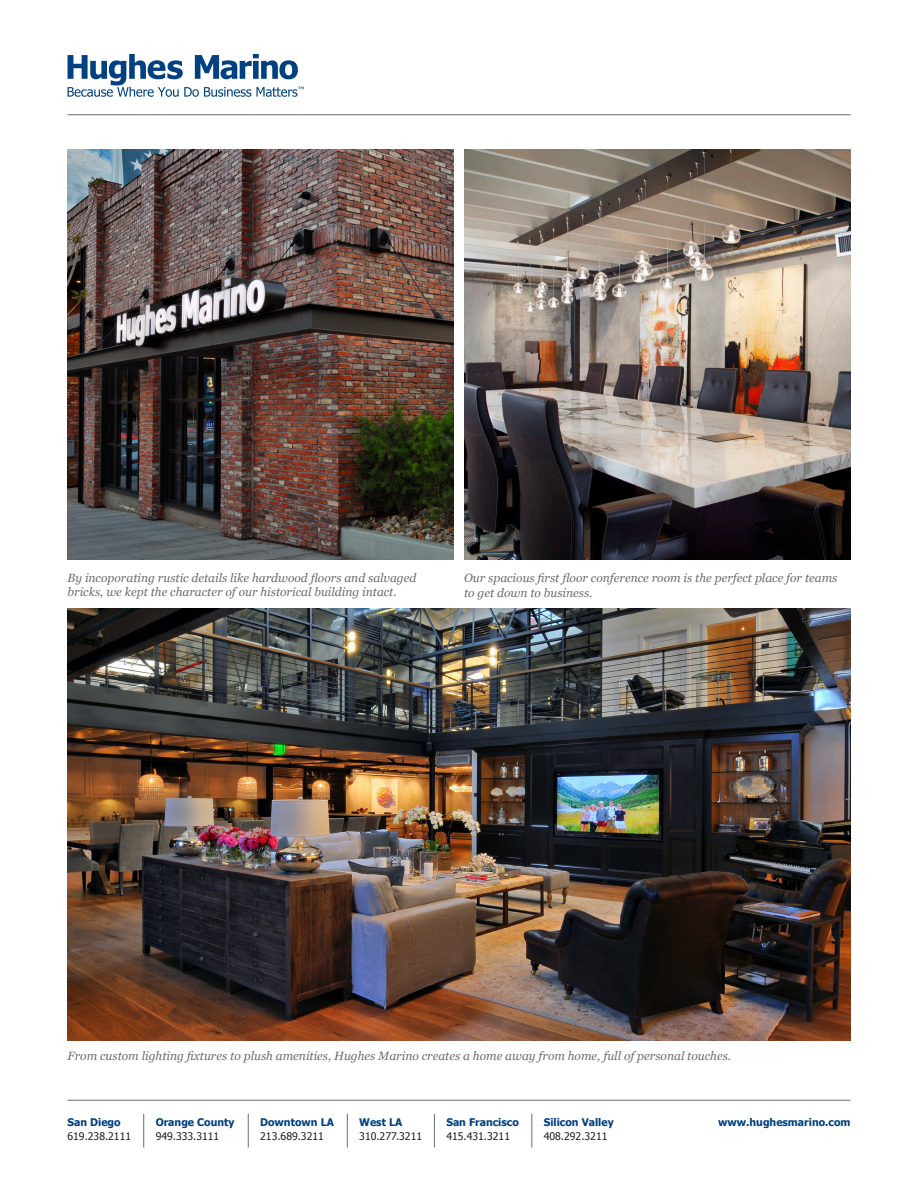
<style>
.page{position:relative;width:918px;height:1188px;background:#fff}
.page>*{position:absolute;margin:0;border:0;box-sizing:border-box;transform-origin:0 0}
.Photo_Caption{font:italic 12px/14.4px "Georgia";color:#6c6d70}
.t1{font:700 10.5px "Tahoma";color:#014181}
.t2{font:10.5px "Tahoma";color:#231f20}
</style>
<div class="page">
<hr style="left:68px;top:1100px;width:782px;height:1px;background:#6c6d70">
<hr style="left:143px;top:1114px;width:1px;height:34px;background:#6c6d70">
<hr style="left:248px;top:1114px;width:1px;height:34px;background:#6c6d70">
<hr style="left:347px;top:1114px;width:1px;height:34px;background:#6c6d70">
<hr style="left:434px;top:1114px;width:1px;height:34px;background:#6c6d70">
<hr style="left:532px;top:1114px;width:1px;height:34px;background:#6c6d70">
<svg style="left:68px;top:54px;width:236px;height:43px"></svg>
<hr style="left:68px;top:114px;width:782px;height:1px;background:#6c6d70">
<img style="left:67px;top:609px;width:784px;height:432px">
<img style="left:67px;top:150px;width:387px;height:409px">
<img style="left:464px;top:150px;width:387px;height:409px">
<p class="Photo_Caption" style="left:68px;top:570px;width:350px">By incoporating rustic details like hardwood floors and salvaged bricks, we kept the character of our historical building intact.</p>
<p class="Photo_Caption" style="left:464px;top:570px;width:375px">Our spacious first floor conference room is the perfect place for teams to get down to business.</p>
<p class="Photo_Caption" style="left:68px;top:1048px;width:665px">From custom lighting fixtures to plush amenities, Hughes Marino creates a home away from home, full of personal touches.</p>
<p class="t1" style="left:68px;top:1115px;width:55px">San Diego</p>
<p class="t2" style="left:68px;top:1129px;width:65px">619.238.2111</p>
<p class="t1" style="left:156px;top:1115px;width:80px">Orange County</p>
<p class="t2" style="left:156px;top:1129px;width:65px">949.333.3111</p>
<p class="t1" style="left:260px;top:1115px;width:75px">Downtown LA</p>
<p class="t2" style="left:260px;top:1129px;width:65px">213.689.3211</p>
<p class="t1" style="left:359px;top:1115px;width:45px">West LA</p>
<p class="t1" style="left:718px;top:1115px;width:134px">www.hughesmarino.com</p>
<p class="t2" style="left:359px;top:1129px;width:64px">310.277.3211</p>
<p class="t1" style="left:446px;top:1115px;width:74px">San Francisco</p>
<p class="t2" style="left:446px;top:1129px;width:65px">415.431.3211</p>
<p class="t1" style="left:544px;top:1115px;width:71px">Silicon Valley</p>
<p class="t2" style="left:544px;top:1129px;width:65px">408.292.3211</p>
</div>
